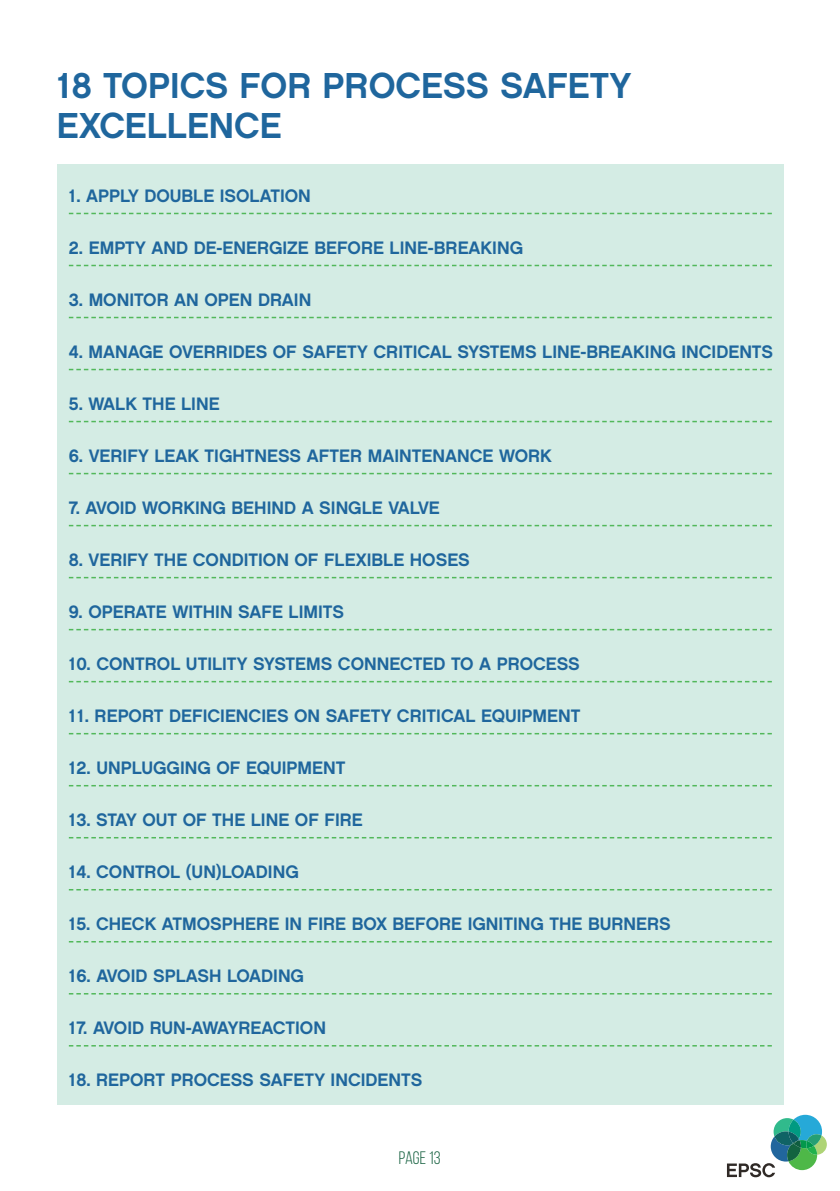
<style>
.page{position:relative;width:840px;height:1191px;background:#fff}
.page>*{position:absolute;margin:0;border:0;box-sizing:border-box;transform-origin:0 0}
.t1{font:36px "Chalet New York Nineteen Eighty";color:#1f669d}
.t2{font:18px "Chalet New York Nineteen Eighty";color:#1f669d}
.t3{font:18px "Bebas Neue";color:#15603f}
</style>
<div class="page">
<svg style="left:727px;top:1114px;width:99px;height:63px"></svg>
<div style="left:58px;top:164px;width:725px;height:941px;background:#d4ece4"></div>
<svg style="left:69px;top:213px;width:702px;height:1px"></svg>
<svg style="left:69px;top:265px;width:702px;height:1px"></svg>
<svg style="left:69px;top:317px;width:702px;height:1px"></svg>
<svg style="left:69px;top:369px;width:702px;height:1px"></svg>
<svg style="left:69px;top:421px;width:702px;height:1px"></svg>
<svg style="left:69px;top:473px;width:702px;height:1px"></svg>
<svg style="left:69px;top:525px;width:702px;height:1px"></svg>
<svg style="left:69px;top:577px;width:702px;height:1px"></svg>
<svg style="left:69px;top:629px;width:702px;height:1px"></svg>
<svg style="left:69px;top:681px;width:702px;height:1px"></svg>
<svg style="left:69px;top:733px;width:702px;height:1px"></svg>
<svg style="left:69px;top:785px;width:702px;height:1px"></svg>
<svg style="left:69px;top:837px;width:702px;height:1px"></svg>
<svg style="left:69px;top:889px;width:702px;height:1px"></svg>
<svg style="left:69px;top:941px;width:702px;height:1px"></svg>
<svg style="left:69px;top:993px;width:702px;height:1px"></svg>
<svg style="left:69px;top:1045px;width:702px;height:1px"></svg>
<p class="t1" style="left:57px;top:63px;width:575px">18 TOPICS FOR PROCESS SAFETY</p>
<p class="t1" style="left:57px;top:103px;width:226px">EXCELLENCE</p>
<p class="t2" style="left:69px;top:185px;width:243px">1. APPLY DOUBLE ISOLATION</p>
<p class="t2" style="left:69px;top:237px;width:455px">2. EMPTY AND DE-ENERGIZE BEFORE LINE-BREAKING</p>
<p class="t2" style="left:69px;top:289px;width:244px">3. MONITOR AN OPEN DRAIN</p>
<p class="t2" style="left:69px;top:341px;width:705px">4. MANAGE OVERRIDES OF SAFETY CRITICAL SYSTEMS LINE-BREAKING INCIDENTS</p>
<p class="t2" style="left:69px;top:393px;width:152px">5. WALK THE LINE</p>
<p class="t2" style="left:69px;top:445px;width:484px">6. VERIFY LEAK TIGHTNESS AFTER MAINTENANCE WORK</p>
<p class="t2" style="left:69px;top:497px;width:372px">7. AVOID WORKING BEHIND A SINGLE VALVE</p>
<p class="t2" style="left:69px;top:549px;width:402px">8. VERIFY THE CONDITION OF FLEXIBLE HOSES</p>
<p class="t2" style="left:69px;top:601px;width:276px">9. OPERATE WITHIN SAFE LIMITS</p>
<p class="t2" style="left:69px;top:653px;width:512px">10. CONTROL UTILITY SYSTEMS CONNECTED TO A PROCESS</p>
<p class="t2" style="left:69px;top:705px;width:513px">11. REPORT DEFICIENCIES ON SAFETY CRITICAL EQUIPMENT</p>
<p class="t2" style="left:69px;top:757px;width:278px">12. UNPLUGGING OF EQUIPMENT</p>
<p class="t2" style="left:69px;top:809px;width:295px">13. STAY OUT OF THE LINE OF FIRE</p>
<p class="t2" style="left:69px;top:861px;width:231px">14. CONTROL (UN)LOADING</p>
<p class="t2" style="left:69px;top:913px;width:603px">15. CHECK ATMOSPHERE IN FIRE BOX BEFORE IGNITING THE BURNERS</p>
<p class="t2" style="left:69px;top:965px;width:237px">16. AVOID SPLASH LOADING</p>
<p class="t2" style="left:69px;top:1017px;width:258px">17. AVOID RUN-AWAYREACTION</p>
<p class="t2" style="left:69px;top:1069px;width:355px">18. REPORT PROCESS SAFETY INCIDENTS</p>
<p class="t3" style="left:398px;top:1148px;width:43px">page 13</p>
</div>
